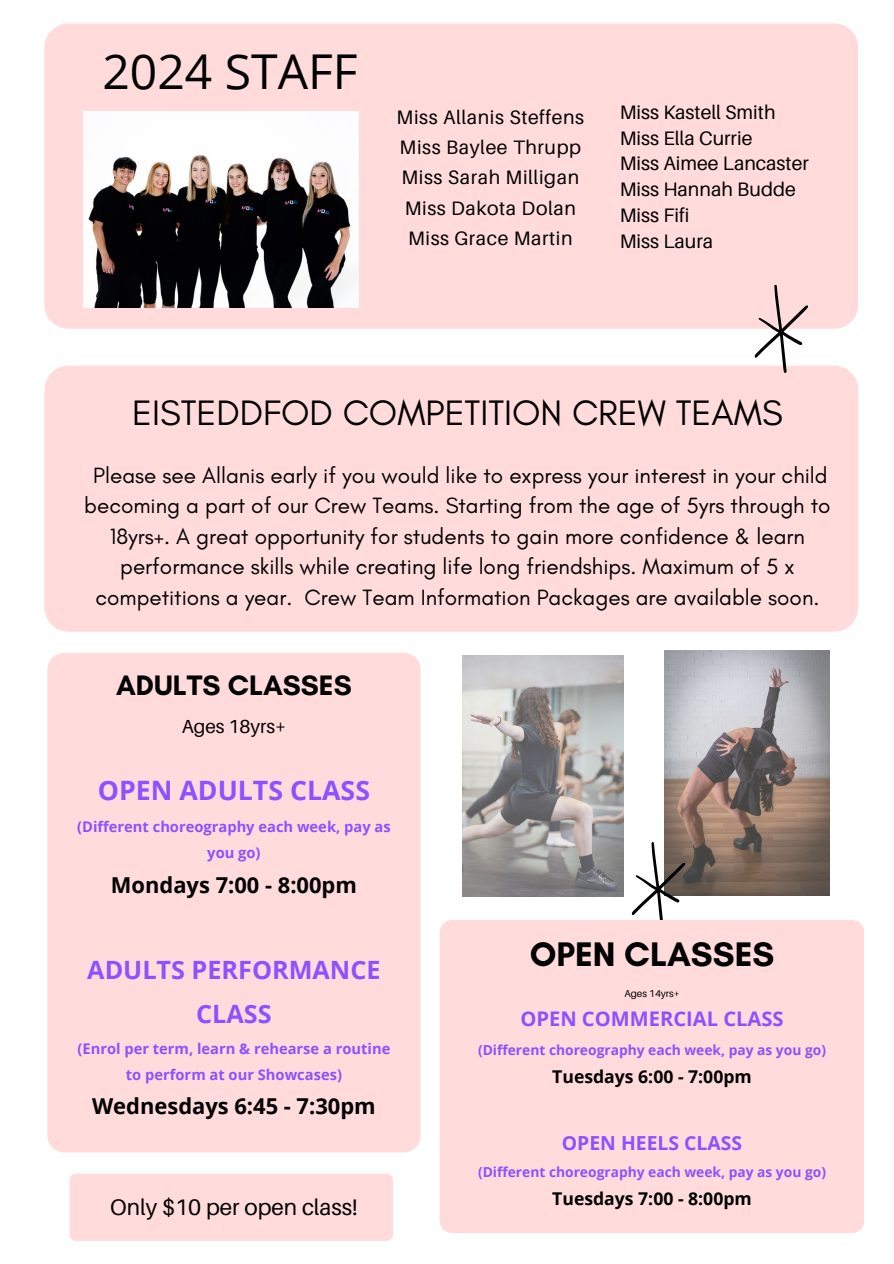
<style>
.page{position:relative;width:894px;height:1264px;background:#fff}
.page>*{position:absolute;margin:0;border:0;box-sizing:border-box;transform-origin:0 0}
.t1{font:48px "Open Sans";color:#000}
.t2{font:36px "Glacial Indifference";color:#000}
.t3{font:700 34.65px "Glacial Indifference";color:#000}
.t4{font:700 28.65px "Glacial Indifference";color:#000}
.t5{font:700 26.7px "Open Sans";color:#8c52ff}
.t6{font:700 25.2px/43.8px "Open Sans";color:#8c52ff;text-align:center}
.t7{font:22.5px/30.3px "Glacial Indifference";color:#000;text-align:center}
.t8{font:22.5px "Aileron";color:#000}
.t9{font:700 21.9px "Open Sans";color:#000}
.t10{font:700 20.1px "Open Sans";color:#8c52ff}
.t11{font:19.5px/30.3px "Aileron";letter-spacing:.03em;color:#000;text-align:center}
.t12{font:19.5px/25.8px "Aileron";color:#000}
.t13{font:700 19.35px "Open Sans";color:#8c52ff}
.t14{font:18.9px "Aileron";color:#000}
.t15{font:700 17.55px "Open Sans";color:#000}
.t16{font:700 14.7px/25.8px "Open Sans";color:#8c52ff;text-align:center}
.t17{font:700 13.8px "Open Sans";color:#8c52ff}
.t18{font:10.05px "Aileron";color:#000}
</style>
<div class="page">
<div style="left:44px;top:23px;width:813px;height:306px;background:#ffdbdb;border-radius:24px"></div>
<div style="left:44px;top:365px;width:814px;height:266px;background:#ffdbdb;border-radius:24px"></div>
<div style="left:47px;top:653px;width:373px;height:499px;background:#ffdbdb"></div>
<img style="left:462px;top:655px;width:161px;height:241px">
<img style="left:664px;top:650px;width:164px;height:245px">
<svg style="left:742px;top:284px;width:76px;height:89px"></svg>
<svg style="left:619px;top:837px;width:77px;height:83px"></svg>
<img style="left:83px;top:111px;width:275px;height:196px">
<div style="left:439px;top:920px;width:424px;height:312px;background:#ffdbdb;border-radius:13px"></div>
<div style="left:70px;top:1173px;width:323px;height:67px;background:#ffdbdb;border-radius:7px"></div>
<p class="t1" style="left:102px;top:38px;width:257px">2024 STAFF</p>
<p class="t11" style="left:396px;top:101px;width:189px">Miss Allanis Steffens<br>Miss Baylee Thrupp<br>Miss Sarah Milligan<br>Miss Dakota Dolan<br>Miss Grace Martin</p>
<p class="t12" style="left:619px;top:99px;width:190px">Miss Kastell Smith<br>Miss Ella Currie<br>Miss Aimee Lancaster<br>Miss Hannah Budde<br>Miss Fifi<br>Miss Laura</p>
<h5 class="t2" style="left:132px;top:390px;width:652px">EISTEDDFOD COMPETITION CREW TEAMS</h5>
<p class="t7" style="left:84px;top:460px;width:747px">Please see Allanis early if you would like to express your interest in your child becoming a part of our Crew Teams. Starting from the age of 5yrs through to 18yrs+. A great opportunity for students to gain more confidence &amp; learn performance skills while creating life long friendships. Maximum of 5 x competitions a year. Crew Team Information Packages are available soon.</p>
<h2 class="t4" style="left:116px;top:667px;width:237px">ADULTS CLASSES</h2>
<h4 class="t14" style="left:182px;top:714px;width:106px">Ages 18yrs+</h4>
<p class="t5" style="left:98px;top:771px;width:273px">OPEN ADULTS CLASS</p>
<p class="t16" style="left:77px;top:813px;width:315px">(Different choreography each week, pay as you go)</p>
<p class="t9" style="left:111px;top:869px;width:247px">Mondays 7:00 - 8:00pm</p>
<h3 class="t6" style="left:87px;top:947px;width:295px">ADULTS PERFORMANCE<br>CLASS</h3>
<h3 class="t16" style="left:77px;top:1035px;width:314px">(Enrol per term, learn &amp; rehearse a routine to perform at our Showcases)</h3>
<h3 class="t9" style="left:92px;top:1090px;width:285px">Wednesdays 6:45 - 7:30pm</h3>
<p class="t8" style="left:110px;top:1192px;width:249px">Only $10 per open class!</p>
<h6 class="t3" style="left:529px;top:932px;width:246px">OPEN CLASSES</h6>
<h6 class="t18" style="left:624px;top:987px;width:57px">Ages 14yrs+</h6>
<h4 class="t10" style="left:520px;top:1004px;width:265px">OPEN COMMERCIAL CLASS</h4>
<p class="t17" style="left:478px;top:1040px;width:349px">(Different choreography each week, pay as you go)</p>
<p class="t15" style="left:552px;top:1064px;width:201px">Tuesdays 6:00 - 7:00pm</p>
<p class="t13" style="left:561px;top:1129px;width:182px">OPEN HEELS CLASS</p>
<p class="t17" style="left:478px;top:1161px;width:349px">(Different choreography each week, pay as you go)</p>
<p class="t15" style="left:552px;top:1186px;width:201px">Tuesdays 7:00 - 8:00pm</p>
</div>
